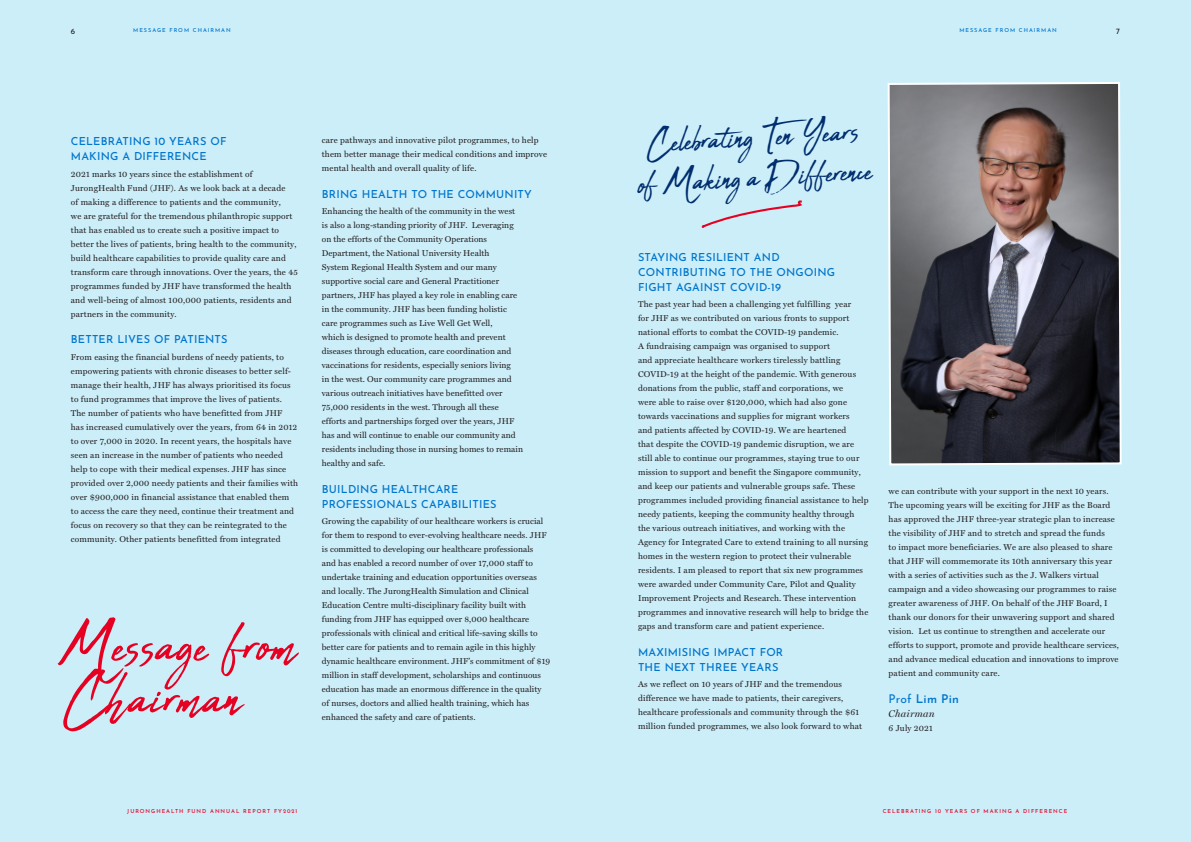
<style>
.page{position:relative;width:1191px;height:842px;background:#fff}
.page>*{position:absolute;margin:0;border:0;box-sizing:border-box;transform-origin:0 0}
.t1{font:78px "Abuget";letter-spacing:.01em;color:#e60021}
.t2{font:45px/40.4px "Abuget";color:#002e6e}
.t3{font:600 12px "Josefin Sans";letter-spacing:.015em;color:#0075cc}
.t4{font:500 11px/15px "Josefin Sans";letter-spacing:.02em;color:#0075cc}
.t5{font:italic 10px "Miller Display";letter-spacing:.02em;color:#231f20}
.t6{font:8.5px/14px "Miller Text";letter-spacing:.02em;color:#231f20}
.t7{font:8px "Josefin Sans";color:#231f20}
.t8{font:500 5.5px "Josefin Sans";letter-spacing:.18em;color:#e60021}
.t9{font:500 5.5px "Josefin Sans";letter-spacing:.18em;color:#0075cc}
.s1{font-weight:400}
</style>
<div class="page">
<div style="left:0;top:0;width:595px;height:842px;background:#cceef9"></div>
<div style="left:595px;top:0;width:596px;height:842px;background:#cceef9"></div>
<svg style="left:887px;top:82px;width:235px;height:384px;background:#5e5a5f"></svg>
<svg style="left:701px;top:200px;width:102px;height:28px"></svg>
<p class="t7" style="left:71px;top:26px;width:6px">6</p>
<p class="t9" style="left:133px;top:26px;width:99px">MESSAGE FROM CHAIRMAN</p>
<p class="t9" style="left:959px;top:26px;width:99px">MESSAGE FROM CHAIRMAN</p>
<p class="t7" style="left:1116px;top:26px;width:6px">7</p>
<p class="t4" style="left:71px;top:133px;width:157px">CELEBRATING 10 YEARS OF<br>MAKING A DIFFERENCE</p>
<p class="t6" style="left:71px;top:167px;width:228px">2021 marks 10 years since the establishment of JurongHealth Fund (JHF). As we look back at a decade<br>of making a difference to patients and the community,<br>we are grateful for the tremendous philanthropic support that has enabled us to create such a positive impact to better the lives of patients, bring health to the community, build healthcare capabilities to provide quality care and transform care through innovations. Over the years, the 45 programmes funded by JHF have transformed the health and well-being of almost 100,000 patients, residents and partners in the community.</p>
<p class="t4" style="left:71px;top:331px;width:158px">BETTER LIVES OF PATIENTS</p>
<p class="t6" style="left:71px;top:350px;width:229px">From easing the financial burdens of needy patients, to empowering patients with chronic diseases to better self&shy;manage their health, JHF has always prioritised its focus to fund programmes that improve the lives of patients.<br>The number of patients who have benefitted from JHF<br>has increased cumulatively over the years, from 64 in 2012 to over 7,000 in 2020. In recent years, the hospitals have seen an increase in the number of patients who needed help to cope with their medical expenses. JHF has since provided over 2,000 needy patients and their families with over $900,000 in financial assistance that enabled them to access the care they need, continue their treatment and focus on recovery so that they can be reintegrated to the community. Other patients benefitted from integrated</p>
<p class="t1" style="left:64px;top:601px;width:235px">Message from</p>
<p class="t1" style="left:64px;top:653px;width:181px">Chairman</p>
<p class="t6" style="left:322px;top:134px;width:227px">care pathways and innovative pilot programmes, to help them better manage their medical conditions and improve mental health and overall quality of life.</p>
<p class="t4" style="left:322px;top:185px;width:212px">BRING HEALTH TO THE COMMUNITY</p>
<p class="t6" style="left:322px;top:204px;width:203px">Enhancing the health of the community in the west is also a long-standing priority of JHF. Leveraging on the efforts of the Community Operations Department, the National University Health<br>System Regional Health System and our many supportive social care and General Practitioner partners, JHF has played a key role in enabling care in the community. JHF has been funding holistic care programmes such as Live Well Get Well,<br>which is designed to promote health and prevent diseases through education, care coordination and vaccinations for residents, especially seniors living<br>in the west. Our community care programmes and various outreach initiatives have benefitted over 75,000 residents in the west. Through all these efforts and partnerships forged over the years, JHF has and will continue to enable our community and residents including those in nursing homes to remain healthy and safe.</p>
<p class="t4" style="left:322px;top:480px;width:176px">BUILDING HEALTHCARE<br>PROFESSIONALS CAPABILITIES</p>
<p class="t6" style="left:322px;top:514px;width:230px">Growing the capability of our healthcare workers is crucial for them to respond to ever-evolving healthcare needs. JHF is committed to developing our healthcare professionals<br>and has enabled a record number of over 17,000 staff to undertake training and education opportunities overseas and locally. The JurongHealth Simulation and Clinical Education Centre multi-disciplinary facility built with funding from JHF has equipped over 8,000 healthcare professionals with clinical and critical life-saving skills to better care for patients and to remain agile in this highly dynamic healthcare environment. JHF’s commitment of $19 million in staff development, scholarships and continuous education has made an enormous difference in the quality of nurses, doctors and allied health training, which has enhanced the safety and care of patients.</p>
<p class="t8" style="left:127px;top:807px;width:172px">JURONGHEALTH FUND ANNUAL REPORT FY2021</p>
<p class="t2" style="left:634px;top:126px;width:236px;rotate:-4deg">Celebrating Ten Years of Making aDifference</p>
<p class="t4" style="left:638px;top:248px;width:199px">STAYING RESILIENT AND<br>CONTRIBUTING TO THE ONGOING<br>FIGHT AGAINST COVID-19</p>
<p class="t6" style="left:638px;top:297px;width:232px">The past year had been a challenging yet fulfilling year<br>for JHF as we contributed on various fronts to support national efforts to combat the COVID-19 pandemic.<br>A fundraising campaign was organised to support<br>and appreciate healthcare workers tirelessly battling COVID-19 at the height of the pandemic. With generous donations from the public, staff and corporations, we<br>were able to raise over $120,000, which had also gone towards vaccinations and supplies for migrant workers<br>and patients affected by COVID-19. We are heartened<br>that despite the COVID-19 pandemic disruption, we are still able to continue our programmes, staying true to our mission to support and benefit the Singapore community, and keep our patients and vulnerable groups safe. These programmes included providing financial assistance to help needy patients, keeping the community healthy through<br>the various outreach initiatives, and working with the Agency for Integrated Care to extend training to all nursing homes in the western region to protect their vulnerable residents. I am pleased to report that six new programmes were awarded under Community Care, Pilot and Quality Improvement Projects and Research. These intervention programmes and innovative research will help to bridge the gaps and transform care and patient experience.</p>
<p class="t4" style="left:638px;top:643px;width:147px">MAXIMISING IMPACT FOR<br>THE NEXT THREE YEARS</p>
<p class="t6" style="left:638px;top:677px;width:226px">As we reflect on 10 years of JHF and the tremendous difference we have made to patients, their caregivers, healthcare professionals and community through the $61 million funded programmes, we also look forward to what</p>
<p class="t6" style="left:888px;top:484px;width:232px">we can contribute with your support in the next 10 years.<br>The upcoming years will be exciting for JHF as the Board has approved the JHF three-year strategic plan to increase the visibility of JHF and to stretch and spread the funds<br>to impact more beneficiaries. We are also pleased to share that JHF will commemorate its 10th anniversary this year with a series of activities such as the J. Walkers virtual campaign and a video showcasing our programmes to raise greater awareness of JHF. On behalf of the JHF Board, I thank our donors for their unwavering support and shared vision. Let us continue to strengthen and accelerate our efforts to support, promote and provide healthcare services, and advance medical education and innovations to improve patient and community care.</p>
<p class="t3" style="left:888px;top:690px;width:72px"><span class="s1">Prof</span> Lim Pin</p>
<p class="t5" style="left:888px;top:707px;width:48px">Chairman</p>
<p class="t6" style="left:888px;top:721px;width:46px">6 July 2021</p>
<p class="t8" style="left:882px;top:807px;width:186px">CELEBRATING 10 YEARS OF MAKING A DIFFERENCE</p>
</div>
